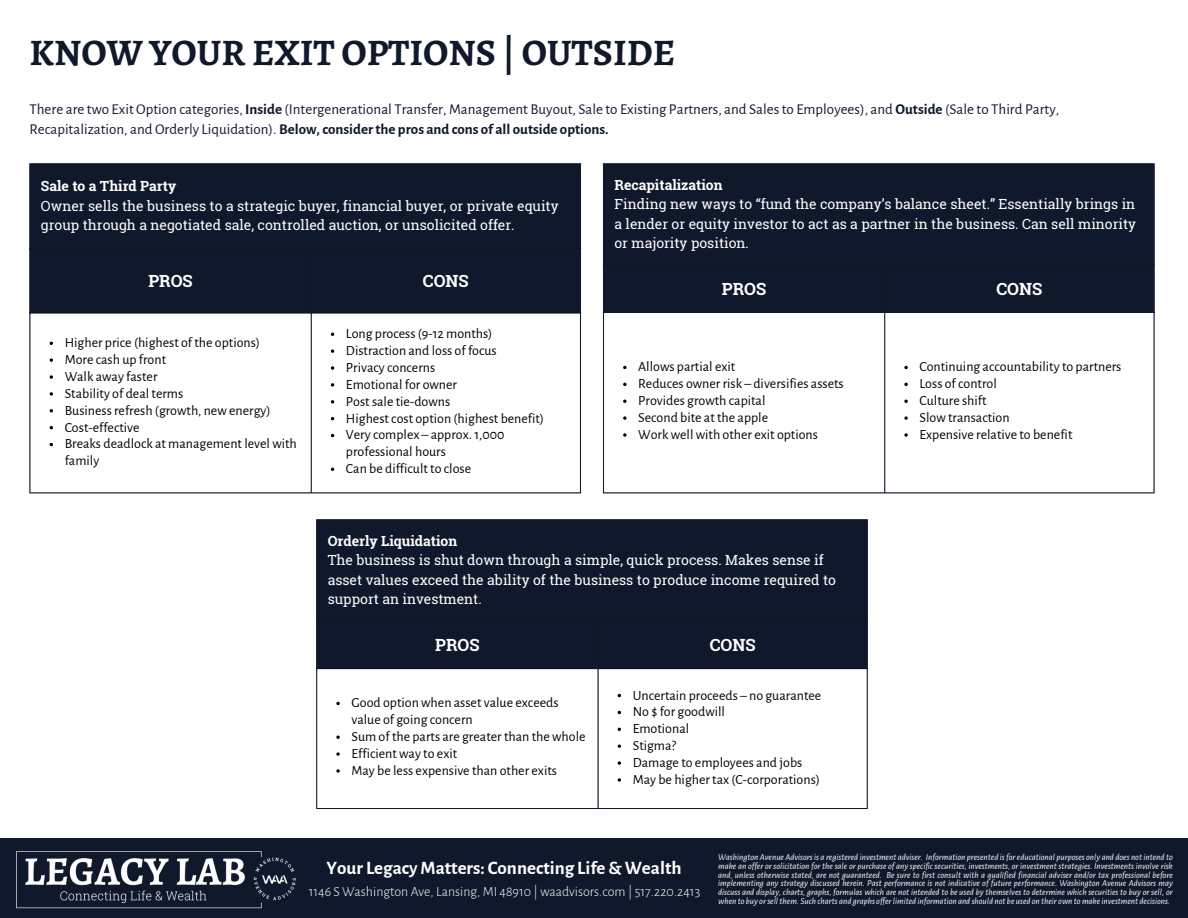
<style>
.page{position:relative;width:1188px;height:918px;background:#fff}
.page>*{position:absolute;margin:0;border:0;box-sizing:border-box;transform-origin:0 0}
.t1{font:700 37.5px "Alegreya";color:#10182b}
.t2{font:700 19.05px "Alegreya Sans";color:#fff}
.t3{font:700 16.8px "Roboto Slab";color:#fff}
.t4{font:15px/20.2px "Alegreya Sans";color:#10182b}
.t5{font:13.95px/16.8px "Alegreya Sans";color:#000}
.t6{font:13.95px/19.2px "Roboto Slab";color:#fff}
.t7{font:300 13.95px "Alegreya Sans";color:#fff}
.t8{font:700 13.95px "Roboto Slab";color:#fff}
.t9{font:italic 9.15px/8.9px "Alegreya Sans";color:#fff;text-align:justify}
.s1{font-weight:700}
</style>
<div class="page">
<div style="left:31px;top:164px;width:549px;height:148px;background:#10182b"></div>
<svg style="left:50px;top:358px;width:3px;height:4px"></svg>
<svg style="left:50px;top:375px;width:3px;height:4px"></svg>
<svg style="left:50px;top:392px;width:3px;height:4px"></svg>
<svg style="left:331px;top:349px;width:3px;height:4px"></svg>
<svg style="left:331px;top:366px;width:3px;height:4px"></svg>
<svg style="left:331px;top:383px;width:3px;height:4px"></svg>
<hr style="left:29px;top:164px;width:2px;height:328px;background:#10182b">
<hr style="left:311px;top:249px;width:1px;height:243px;background:#10182b">
<hr style="left:580px;top:164px;width:1px;height:328px;background:#10182b">
<hr style="left:29px;top:163px;width:552px;height:1px;background:#10182b">
<hr style="left:29px;top:248px;width:552px;height:1px;background:#10182b">
<hr style="left:29px;top:312px;width:552px;height:1px;background:#10182b">
<hr style="left:29px;top:492px;width:552px;height:1px;background:#10182b">
<div style="left:604px;top:164px;width:549px;height:148px;background:#10182b"></div>
<svg style="left:623px;top:366px;width:4px;height:3px"></svg>
<svg style="left:623px;top:383px;width:4px;height:3px"></svg>
<svg style="left:623px;top:400px;width:4px;height:3px"></svg>
<svg style="left:623px;top:416px;width:4px;height:4px"></svg>
<svg style="left:623px;top:433px;width:4px;height:4px"></svg>
<svg style="left:904px;top:366px;width:4px;height:3px"></svg>
<svg style="left:904px;top:383px;width:4px;height:3px"></svg>
<svg style="left:904px;top:400px;width:4px;height:3px"></svg>
<svg style="left:904px;top:416px;width:4px;height:4px"></svg>
<svg style="left:904px;top:433px;width:4px;height:4px"></svg>
<hr style="left:603px;top:164px;width:1px;height:328px;background:#10182b">
<hr style="left:884px;top:266px;width:1px;height:226px;background:#10182b">
<hr style="left:1153px;top:164px;width:2px;height:328px;background:#10182b">
<hr style="left:603px;top:163px;width:552px;height:1px;background:#10182b">
<hr style="left:603px;top:265px;width:552px;height:1px;background:#10182b">
<hr style="left:603px;top:312px;width:552px;height:1px;background:#10182b">
<hr style="left:603px;top:492px;width:552px;height:1px;background:#10182b">
<div style="left:317px;top:520px;width:550px;height:148px;background:#10182b"></div>
<svg style="left:336px;top:702px;width:4px;height:3px"></svg>
<svg style="left:336px;top:736px;width:4px;height:3px"></svg>
<svg style="left:336px;top:752px;width:4px;height:4px"></svg>
<svg style="left:336px;top:769px;width:4px;height:4px"></svg>
<svg style="left:618px;top:761px;width:3px;height:4px"></svg>
<svg style="left:618px;top:778px;width:3px;height:4px"></svg>
<hr style="left:316px;top:520px;width:1px;height:288px;background:#10182b">
<hr style="left:597px;top:622px;width:2px;height:186px;background:#10182b">
<hr style="left:867px;top:520px;width:1px;height:288px;background:#10182b">
<hr style="left:316px;top:519px;width:552px;height:1px;background:#10182b">
<hr style="left:316px;top:621px;width:552px;height:1px;background:#10182b">
<hr style="left:316px;top:668px;width:552px;height:1px;background:#10182b">
<hr style="left:316px;top:808px;width:552px;height:1px;background:#10182b">
<div style="left:0;top:839px;width:1188px;height:79px;background:#10182b"></div>
<img style="left:16px;top:851px;width:280px;height:58px">
<p class="t1" style="left:29px;top:27px;width:647px">KNOW YOUR EXIT OPTIONS | OUTSIDE</p>
<p class="t4" style="left:29px;top:99px;width:1031px">There are two Exit Option categories, <span class="s1">Inside</span> (Intergenerational Transfer, Management Buyout, Sale to Existing Partners, and Sales to Employees), and <span class="s1">Outside</span> (Sale to Third Party,<br>Recapitalization, and Orderly Liquidation). <span class="s1">Below,considerthe pros and cons of all outside options.</span></p>
<h1 class="t8" style="left:41px;top:177px;width:137px">Sale to a Third Party</h1>
<h3 class="t6" style="left:41px;top:196px;width:519px">Owner sells the business to a strategic buyer, financial buyer, or private equity group through a negotiated sale, controlled auction, or unsolicited offer.</h3>
<p class="t3" style="left:148px;top:269px;width:46px">PROS</p>
<p class="t3" style="left:423px;top:269px;width:47px">CONS</p>
<p class="t5" style="left:65px;top:335px;width:197px">Higher price (highest of the options)</p>
<p class="t5" style="left:65px;top:352px;width:103px">More cash up front</p>
<p class="t5" style="left:65px;top:368px;width:94px">Walk away faster</p>
<p class="t5" style="left:65px;top:385px;width:120px">Stability of deal terms</p>
<p class="t5" style="left:65px;top:402px;width:208px">Business refresh (growth, new energy)</p>
<p class="t5" style="left:65px;top:419px;width:76px">Cost-effective</p>
<p class="t5" style="left:65px;top:436px;width:234px">Breaks deadlock at management level with family</p>
<p class="t5" style="left:346px;top:326px;width:148px">Long process (9-12 months)</p>
<p class="t5" style="left:346px;top:343px;width:152px">Distraction and loss of focus</p>
<p class="t5" style="left:346px;top:359px;width:91px">Privacy concerns</p>
<p class="t5" style="left:346px;top:376px;width:113px">Emotional for owner</p>
<p class="t5" style="left:346px;top:393px;width:106px">Post sale tie-downs</p>
<p class="t5" style="left:346px;top:410px;width:200px">Highest cost option (highest benefit)</p>
<p class="t5" style="left:346px;top:427px;width:160px">Very complex – approx. 1,000 professional hours</p>
<p class="t5" style="left:346px;top:461px;width:127px">Can be difficult to close</p>
<p class="t8" style="left:614px;top:176px;width:110px">Recapitalization</p>
<p class="t6" style="left:614px;top:194px;width:523px;text-align:justify">Finding new ways to “fund the company’s balance sheet.” Essentially brings in a lender or equity investor to act as a partner in the business. Can sell minority or majority position.</p>
<p class="t3" style="left:722px;top:277px;width:46px">PROS</p>
<p class="t3" style="left:996px;top:277px;width:47px">CONS</p>
<p class="t5" style="left:638px;top:359px;width:99px">Allows partial exit</p>
<p class="t5" style="left:638px;top:376px;width:207px">Reduces owner risk – diversifies assets</p>
<p class="t5" style="left:638px;top:393px;width:129px">Provides growth capital</p>
<p class="t5" style="left:638px;top:409px;width:131px">Second bite at the apple</p>
<p class="t5" style="left:638px;top:426px;width:181px">Work well with other exit options</p>
<p class="t5" style="left:920px;top:359px;width:203px">Continuing accountability to partners</p>
<p class="t5" style="left:920px;top:376px;width:79px">Loss of control</p>
<p class="t5" style="left:920px;top:393px;width:69px">Culture shift</p>
<p class="t5" style="left:920px;top:409px;width:92px">Slow transaction</p>
<p class="t5" style="left:920px;top:426px;width:154px">Expensive relative to benefit</p>
<p class="t8" style="left:328px;top:532px;width:131px">Orderly Liquidation</p>
<p class="t6" style="left:328px;top:550px;width:510px">The business is shut down through a simple, quick process. Makes sense if asset values exceed the ability of the business to produce income required to support an investment.</p>
<p class="t3" style="left:435px;top:634px;width:46px">PROS</p>
<p class="t3" style="left:710px;top:634px;width:47px">CONS</p>
<p class="t5" style="left:351px;top:695px;width:209px">Good option when asset value exceeds value of going concern</p>
<p class="t5" style="left:351px;top:729px;width:236px">Sum of the parts are greater than the whole</p>
<p class="t5" style="left:351px;top:745px;width:107px">Efficient way to exit</p>
<p class="t5" style="left:351px;top:762px;width:207px">May be less expensive than other exits</p>
<p class="t5" style="left:633px;top:687px;width:190px">Uncertain proceeds – no guarantee</p>
<p class="t5" style="left:633px;top:704px;width:94px">No $ for goodwill</p>
<p class="t5" style="left:633px;top:721px;width:58px">Emotional</p>
<p class="t5" style="left:633px;top:738px;width:45px">Stigma?</p>
<p class="t5" style="left:633px;top:754px;width:171px">Damage to employees and jobs</p>
<p class="t5" style="left:633px;top:771px;width:189px">May be higher tax (C-corporations)</p>
<p class="t2" style="left:327px;top:859px;width:357px">Your LegacyMatters: Connecting Life &amp; Wealth</p>
<p class="t7" style="left:309px;top:885px;width:393px">1146 S Washington Ave, Lansing, MI 48910 | waadvisors.com | 517.220.2413</p>
<h2 class="t9" style="left:718px;top:853px;width:456px">Washington Avenue Advisors is a registered investment adviser. Information presented is for educational purposes only and does not intend to make an offer or solicitation for the sale or purchase of any specific securities, investments, or investment strategies. Investments involve risk and, unless otherwise stated, are not guaranteed. Be sure to first consult with a qualified financial adviser and/or tax professional before implementing any strategy discussed herein. Past performance is not indicative of future performance. Washington Avenue Advisors may discuss and display, charts, graphs, formulas which are not intended to be used by themselves to determine which securities to buy or sell, or when to buy orsellthem. Such charts and graphs offerlimited information and should not be used on their own to makeinvestment decisions.</h2>
</div>
